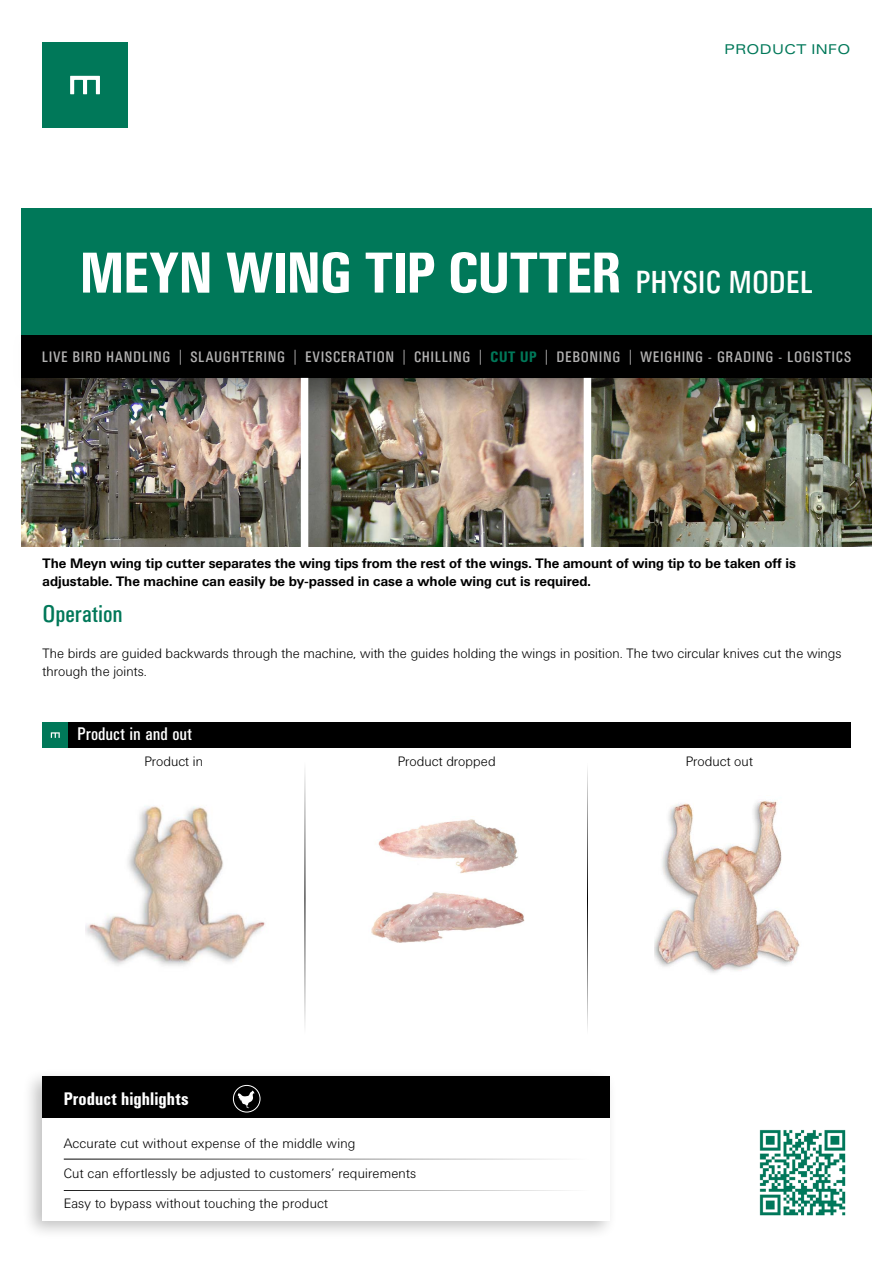
<style>
.page{position:relative;width:893px;height:1263px;background:#fff}
.page>*{position:absolute;margin:0;border:0;box-sizing:border-box;transform-origin:0 0}
.cover_naam_machine{font:700 57px "Univers Condensed BQ";letter-spacing:.005em;color:#fff}
.tussenkop_groen{font:24px "Univers Condensed BQ";color:#007859}
.t1{font:700 18px "Univers Condensed BQ";letter-spacing:.005em;color:#fff}
.balktekst_diap{font:18px "Univers Condensed BQ";letter-spacing:-.005em;color:#fff}
.t2{font:15px "Univers Condensed BQ";letter-spacing:.04em;color:#b3b2b2}
.intro_vet{font:700 13.5px/18px "Univers BQ";color:#000}
.body{font:300 13.5px/18px "Univers BQ";letter-spacing:.005em;color:#000}
.cover_highlights{font:300 13.5px "Univers BQ";letter-spacing:.015em;color:#000}
.t3{font:expanded 13.5px "Univers LT Std";letter-spacing:.015em;color:#007859}
.s1{font-weight:400;font-size:31.5px}
.s2{font-weight:300}
.s3{font-weight:700;color:#007859}
</style>
<div class="page">
<img style="left:21px;top:421px;width:851px;height:126px">
<img style="left:654px;top:801px;width:146px;height:172px">
<img style="left:85px;top:806px;width:180px;height:160px">
<div style="left:21px;top:208px;width:851px;height:127px;background:#007859"></div>
<div style="left:43px;top:43px;width:85px;height:85px;background:#007859"></div>
<svg style="left:70px;top:76px;width:30px;height:18px"></svg>
<div style="left:12px;top:330px;width:869px;height:61px;background:#d8d8d8;opacity:.1"></div>
<div style="left:21px;top:335px;width:851px;height:43px;background:#000"></div>
<div style="left:22px;top:1068px;width:596px;height:172px;background:#000;opacity:.25"></div>
<div style="left:43px;top:1077px;width:567px;height:143px;background:#fff"></div>
<hr style="left:64px;top:1159px;width:525px;height:1px;background:#000">
<hr style="left:64px;top:1190px;width:525px;height:1px;background:#000">
<div style="left:43px;top:1077px;width:567px;height:41px;background:#000"></div>
<div style="left:233px;top:1085px;width:27px;height:27px;border:1px solid #fff;border-radius:50%"></div>
<svg style="left:238px;top:1090px;width:17px;height:18px"></svg>
<div style="left:68px;top:722px;width:782px;height:26px;background:#000"></div>
<div style="left:43px;top:722px;width:25px;height:26px;background:#007859"></div>
<svg style="left:51px;top:732px;width:9px;height:6px"></svg>
<hr style="left:587px;top:763px;width:1px;height:273px;background:#000">
<hr style="left:305px;top:761px;width:1px;height:275px;background:#000">
<img style="left:759px;top:1129px;width:87px;height:87px">
<img style="left:21px;top:378px;width:851px;height:43px">
<div style="left:301px;top:378px;width:7px;height:174px;background:#fff"></div>
<div style="left:584px;top:378px;width:7px;height:174px;background:#fff"></div>
<img style="left:371px;top:819px;width:154px;height:124px">
<p class="t3" style="left:724px;top:41px;width:128px">PRODUCT INFO</p>
<p class="cover_naam_machine" style="left:80px;top:241px;width:734px">MEYN WING TIP CUTTER <span class="s1">PHYSIC MODEL</span></p>
<p class="t2" style="left:42px;top:349px;width:811px">LIVE BIRD HANDLING <span class="s2">|</span> SLAUGHTERING <span class="s2">|</span> EVISCERATION <span class="s2">|</span> CHILLING <span class="s2">|</span> <span class="s3">CUT UP</span> <span class="s2">|</span> DEBONING <span class="s2">|</span> WEIGHING - GRADING - LOGISTICS</p>
<p class="intro_vet" style="left:43px;top:554px;width:755px">The Meyn wing tip cutter separates the wing tips from the rest of the wings. The amount of wing tip to be taken off is adjustable. The machine can easily be by-passed in case a whole wing cut is required.</p>
<p class="tussenkop_groen" style="left:43px;top:600px;width:82px">Operation</p>
<p class="body" style="left:43px;top:645px;width:801px">The birds are guided backwards through the machine, with the guides holding the wings in position. The two circular knives cut the wings through the joints.</p>
<p class="balktekst_diap" style="left:77px;top:724px;width:117px">Product in and out</p>
<p class="body" style="left:144px;top:753px;width:60px">Product in</p>
<p class="body" style="left:398px;top:753px;width:99px">Product dropped</p>
<p class="body" style="left:686px;top:753px;width:69px">Product out</p>
<p class="t1" style="left:64px;top:1089px;width:126px">Product highlights</p>
<p class="cover_highlights" style="left:64px;top:1136px;width:293px">Accurate cut without expense of the middle wing</p>
<p class="cover_highlights" style="left:64px;top:1166px;width:354px">Cut can effortlessly be adjusted to customers’ requirements</p>
<p class="cover_highlights" style="left:64px;top:1196px;width:266px">Easy to bypass without touching the product</p>
</div>
